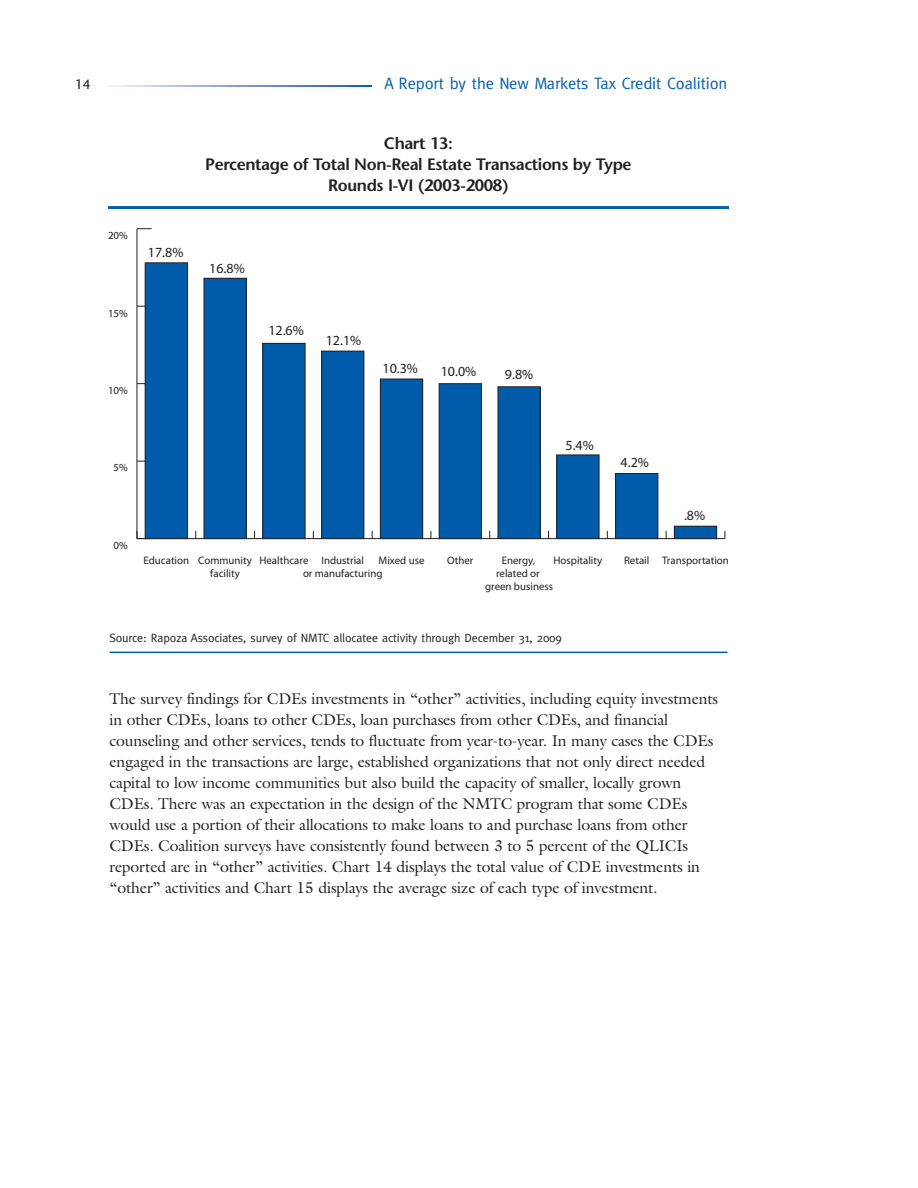
<style>
.page{position:relative;width:918px;height:1188px;background:#fff}
.page>*{position:absolute;margin:0;border:0;box-sizing:border-box;transform-origin:0 0}
.t1{font:600 16.5px/21px "Stone Sans";letter-spacing:-.025em;color:#231f20;text-align:center}
.t2{font:16.5px "Meta";letter-spacing:-.01em;color:#0060ae}
.t3{font:15.75px/21px "Galliard";letter-spacing:-.01em;color:#231f20}
.t4{font:13.95px "Myriad";color:#231f20}
.t5{font:13.5px "Stone Sans";color:#231f20}
.t6{font:12px "Meta";letter-spacing:-.01em;color:#231f20}
.t7{font:10.8px/13px "Myriad";color:#231f20;text-align:center}
</style>
<div class="page">
<svg style="left:109px;top:86px;width:262px;height:1px"></svg>
<hr style="left:110px;top:652px;width:617px;height:1px;background:#0060ae">
<hr style="left:108px;top:206px;width:621px;height:3px;background:#0060ae">
<hr style="left:137px;top:538px;width:588px;height:1px;background:#231f20">
<hr style="left:137px;top:229px;width:1px;height:310px;background:#231f20">
<svg style="left:137px;top:531px;width:8px;height:7px"></svg>
<svg style="left:137px;top:228px;width:15px;height:1px"></svg>
<div style="left:145px;top:263px;width:43px;height:276px;background:#005cab"></div>
<div style="left:145px;top:263px;width:43px;height:276px;border:1px solid #231f20"></div>
<div style="left:204px;top:278px;width:42px;height:261px;background:#005cab"></div>
<div style="left:204px;top:278px;width:43px;height:261px;border:1px solid #231f20"></div>
<div style="left:263px;top:343px;width:42px;height:196px;background:#005cab"></div>
<div style="left:322px;top:351px;width:42px;height:188px;background:#005cab"></div>
<div style="left:321px;top:351px;width:43px;height:188px;border:1px solid #231f20"></div>
<div style="left:380px;top:379px;width:43px;height:160px;background:#005cab"></div>
<div style="left:380px;top:379px;width:43px;height:160px;border:1px solid #231f20"></div>
<div style="left:439px;top:384px;width:43px;height:155px;background:#005cab"></div>
<div style="left:439px;top:383px;width:43px;height:156px;border:1px solid #231f20"></div>
<div style="left:498px;top:387px;width:42px;height:152px;background:#005cab"></div>
<div style="left:557px;top:455px;width:42px;height:84px;background:#005cab"></div>
<div style="left:616px;top:474px;width:42px;height:65px;background:#005cab"></div>
<div style="left:615px;top:473px;width:43px;height:66px;border:1px solid #231f20"></div>
<div style="left:674px;top:526px;width:43px;height:13px;background:#005cab"></div>
<div style="left:674px;top:526px;width:43px;height:13px;border:1px solid #231f20"></div>
<p class="t5" style="left:75px;top:79px;width:17px">14</p>
<p class="t2" style="left:384px;top:77px;width:345px">A Report by the New Markets Tax Credit Coalition</p>
<p class="t7" style="left:108px;top:230px;width:21px">20%</p>
<p class="t7" style="left:108px;top:307px;width:21px">15%</p>
<p class="t4" style="left:148px;top:247px;width:37px">17.8%</p>
<p class="t7" style="left:108px;top:385px;width:21px">10%</p>
<p class="t1" style="left:205px;top:134px;width:428px">Chart 13:<br>Percentage of Total Non-Real Estate Transactions by Type<br>Rounds I-VI (2003-2008)</p>
<p class="t4" style="left:209px;top:263px;width:37px">16.8%</p>
<p class="t4" style="left:268px;top:325px;width:37px">12.6%</p>
<p class="t4" style="left:326px;top:335px;width:37px">12.1%</p>
<p class="t4" style="left:383px;top:363px;width:37px">10.3%</p>
<p class="t4" style="left:441px;top:366px;width:37px">10.0%</p>
<p class="t4" style="left:505px;top:369px;width:30px">9.8%</p>
<p class="t7" style="left:114px;top:462px;width:16px">5%</p>
<p class="t7" style="left:114px;top:540px;width:16px">0%</p>
<p class="t4" style="left:566px;top:440px;width:30px">5.4%</p>
<p class="t4" style="left:621px;top:457px;width:30px">4.2%</p>
<p class="t4" style="left:684px;top:510px;width:23px">.8%</p>
<p class="t7" style="left:144px;top:555px;width:47px">Education</p>
<p class="t7" style="left:210px;top:555px;width:100px;text-align:left;text-indent:-12px">Community Healthcare facility</p>
<p class="t7" style="left:321px;top:555px;width:44px">Industrial</p>
<p class="t7" style="left:379px;top:555px;width:47px">Mixed use</p>
<p class="t7" style="left:447px;top:555px;width:28px">Other</p>
<p class="t7" style="left:303px;top:568px;width:81px">or manufacturing</p>
<p class="t7" style="left:502px;top:555px;width:35px">Energy,</p>
<p class="t7" style="left:554px;top:555px;width:50px">Hospitality</p>
<p class="t7" style="left:624px;top:555px;width:106px">Retail Transportation</p>
<p class="t7" style="left:485px;top:568px;width:69px">related or green business</p>
<p class="t6" style="left:110px;top:633px;width:454px">Source: Rapoza Associates, survey of NMTC allocatee activity through December 31, 2009</p>
<p class="t3" style="left:110px;top:690px;width:610px">The survey findings for CDEs investments in “other” activities, including equity investments in other CDEs, loans to other CDEs, loan purchases from other CDEs, and financial counseling and other services, tends to fluctuate from year-to-year. In many cases the CDEs engaged in the transactions are large, established organizations that not only direct needed capital to low income communities but also build the capacity of smaller, locally grown CDEs. There was an expectation in the design of the NMTC program that some CDEs would use a portion of their allocations to make loans to and purchase loans from other CDEs. Coalition surveys have consistently found between 3 to 5 percent of the QLICIs reported are in “other” activities. Chart 14 displays the total value of CDE investments in “other” activities and Chart 15 displays the average size of each type of investment.</p>
</div>
